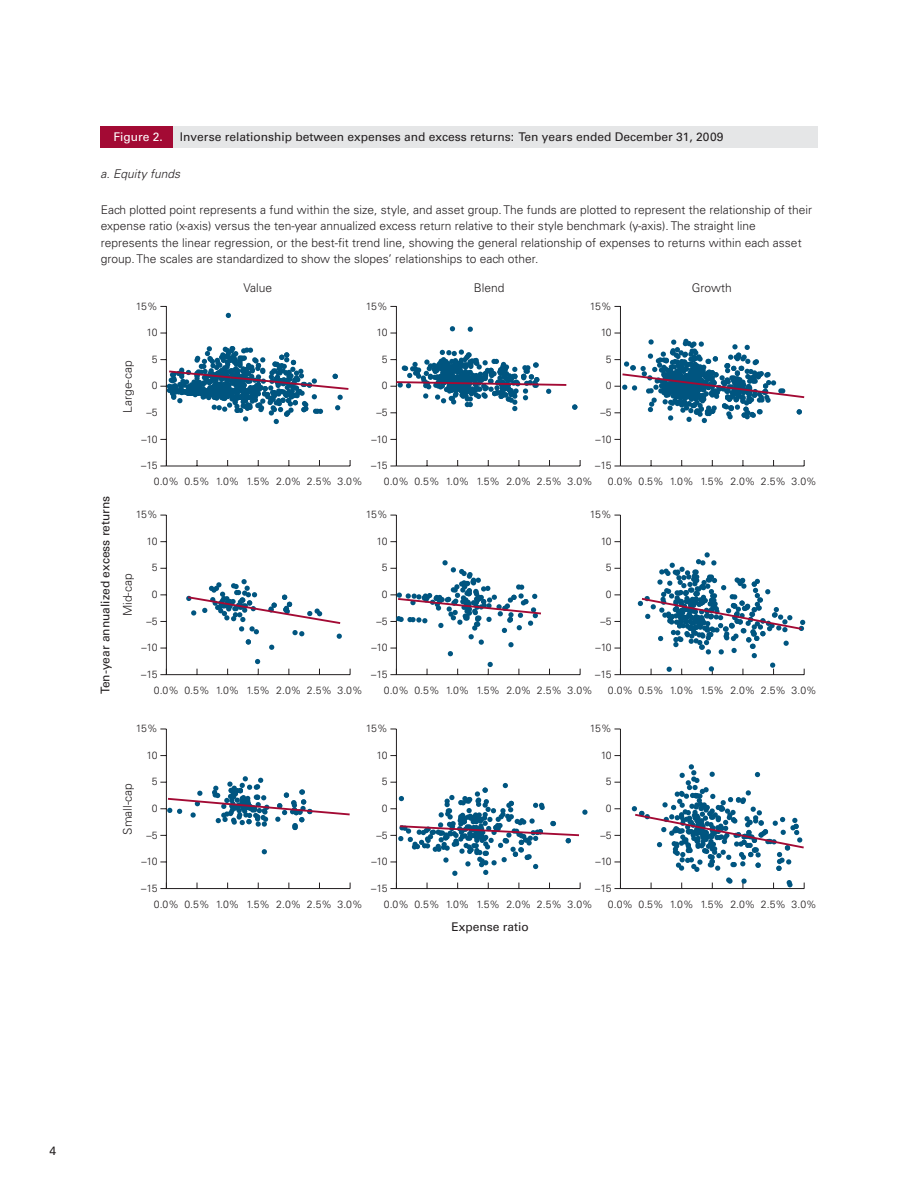
<style>
.page{position:relative;width:918px;height:1188px;background:#fff}
.page>*{position:absolute;margin:0;border:0;box-sizing:border-box;transform-origin:0 0}
.t1{font:300 12px/16.5px "Univers";color:#231f20}
.t2{font:12px "Univers";color:#231f20}
.t3{font:italic 300 12px "Univers";color:#231f20}
.t4{font:12px "Univers";color:#fff}
.t5{font:300 10.5px "Univers";letter-spacing:-.06em;color:#231f20}
</style>
<div class="page">
<div style="left:101px;top:126px;width:717px;height:21px;background:#e5e6e7"></div>
<div style="left:101px;top:126px;width:72px;height:21px;background:#a30a34"></div>
<hr style="left:620px;top:306px;width:1px;height:160px;background:#231f20">
<hr style="left:396px;top:306px;width:1px;height:160px;background:#231f20">
<hr style="left:166px;top:306px;width:1px;height:160px;background:#231f20">
<svg style="left:160px;top:460px;width:6px;height:7px"></svg>
<hr style="left:620px;top:888px;width:184px;height:1px;background:#231f20">
<hr style="left:620px;top:729px;width:1px;height:160px;background:#231f20">
<hr style="left:396px;top:888px;width:184px;height:1px;background:#231f20">
<hr style="left:396px;top:729px;width:1px;height:160px;background:#231f20">
<hr style="left:166px;top:888px;width:184px;height:1px;background:#231f20">
<hr style="left:166px;top:729px;width:1px;height:160px;background:#231f20">
<svg style="left:450px;top:326px;width:5px;height:5px"></svg>
<svg style="left:468px;top:327px;width:5px;height:5px"></svg>
<svg style="left:390px;top:349px;width:149px;height:20px"></svg>
<svg style="left:226px;top:313px;width:5px;height:5px"></svg>
<svg style="left:160px;top:346px;width:142px;height:78px"></svg>
<svg style="left:614px;top:333px;width:145px;height:36px"></svg>
<svg style="left:390px;top:850px;width:149px;height:26px"></svg>
<svg style="left:160px;top:808px;width:6px;height:6px"></svg>
<svg style="left:262px;top:850px;width:5px;height:4px"></svg>
<svg style="left:632px;top:850px;width:173px;height:39px"></svg>
<svg style="left:166px;top:369px;width:640px;height:481px"></svg>
<p class="t4" style="left:114px;top:130px;width:51px">Figure 2.</p>
<p class="t2" style="left:180px;top:130px;width:545px">Inverse relationship between expenses and excess returns: Ten years ended December 31, 2009</p>
<p class="t3" style="left:100px;top:166px;width:81px">a. Equity funds</p>
<p class="t1" style="left:101px;top:201px;width:713px">Each plotted point represents a fund within the size, style, and asset group. The funds are plotted to represent the relationship of their expense ratio (x-axis) versus the ten-year annualized excess return relative to their style benchmark (y-axis). The straight line represents the linear regression, or the best-fit trend line, showing the general relationship of expenses to returns within each asset group. The scales are standardized to show the slopes’ relationships to each other.</p>
<p class="t1" style="left:244px;top:280px;width:30px">Value</p>
<p class="t1" style="left:474px;top:280px;width:32px">Blend</p>
<p class="t1" style="left:692px;top:280px;width:41px">Growth</p>
<p class="t5" style="left:136px;top:300px;width:23px">15%</p>
<p class="t5" style="left:366px;top:300px;width:23px">15%</p>
<p class="t5" style="left:590px;top:300px;width:23px">15%</p>
<p class="t5" style="left:147px;top:326px;width:12px">10</p>
<p class="t5" style="left:377px;top:326px;width:12px">10</p>
<p class="t5" style="left:601px;top:326px;width:12px">10</p>
<p class="t1" style="left:119px;top:413px;width:54px;rotate:-90deg">Large-cap</p>
<p class="t5" style="left:152px;top:353px;width:7px">5</p>
<p class="t5" style="left:152px;top:379px;width:7px">0</p>
<p class="t5" style="left:146px;top:406px;width:13px">–5</p>
<p class="t5" style="left:382px;top:353px;width:7px">5</p>
<p class="t5" style="left:606px;top:353px;width:7px">5</p>
<p class="t5" style="left:382px;top:379px;width:7px">0</p>
<p class="t5" style="left:606px;top:379px;width:7px">0</p>
<p class="t5" style="left:376px;top:406px;width:13px">–5</p>
<p class="t5" style="left:601px;top:406px;width:13px">–5</p>
<p class="t5" style="left:141px;top:433px;width:18px">–10</p>
<p class="t5" style="left:371px;top:433px;width:18px">–10</p>
<p class="t5" style="left:595px;top:433px;width:18px">–10</p>
<p class="t5" style="left:141px;top:459px;width:18px">–15</p>
<p class="t5" style="left:371px;top:459px;width:18px">–15</p>
<p class="t5" style="left:595px;top:459px;width:18px">–15</p>
<p class="t2" style="left:98px;top:694px;width:200px;rotate:-90deg">Ten-year annualized excess returns</p>
<p class="t5" style="left:154px;top:475px;width:210px">0.0% 0.5% 1.0% 1.5% 2.0% 2.5% 3.0%</p>
<p class="t5" style="left:384px;top:475px;width:210px">0.0% 0.5% 1.0% 1.5% 2.0% 2.5% 3.0%</p>
<p class="t5" style="left:608px;top:475px;width:210px">0.0% 0.5% 1.0% 1.5% 2.0% 2.5% 3.0%</p>
<p class="t5" style="left:136px;top:508px;width:23px">15%</p>
<p class="t5" style="left:366px;top:508px;width:23px">15%</p>
<p class="t5" style="left:590px;top:508px;width:23px">15%</p>
<p class="t5" style="left:147px;top:535px;width:12px">10</p>
<p class="t5" style="left:377px;top:535px;width:12px">10</p>
<p class="t5" style="left:601px;top:535px;width:12px">10</p>
<p class="t5" style="left:152px;top:561px;width:7px">5</p>
<p class="t5" style="left:382px;top:561px;width:7px">5</p>
<p class="t5" style="left:606px;top:561px;width:7px">5</p>
<p class="t1" style="left:119px;top:616px;width:44px;rotate:-90deg">Mid-cap</p>
<p class="t5" style="left:152px;top:588px;width:7px">0</p>
<p class="t5" style="left:382px;top:588px;width:7px">0</p>
<p class="t5" style="left:606px;top:588px;width:7px">0</p>
<p class="t5" style="left:146px;top:615px;width:13px">–5</p>
<p class="t5" style="left:376px;top:615px;width:13px">–5</p>
<p class="t5" style="left:601px;top:615px;width:13px">–5</p>
<p class="t5" style="left:141px;top:641px;width:18px">–10</p>
<p class="t5" style="left:371px;top:641px;width:18px">–10</p>
<p class="t5" style="left:595px;top:641px;width:18px">–10</p>
<p class="t5" style="left:141px;top:668px;width:18px">–15</p>
<p class="t5" style="left:371px;top:668px;width:18px">–15</p>
<p class="t5" style="left:595px;top:668px;width:18px">–15</p>
<p class="t5" style="left:154px;top:684px;width:210px">0.0% 0.5% 1.0% 1.5% 2.0% 2.5% 3.0%</p>
<p class="t5" style="left:384px;top:684px;width:210px">0.0% 0.5% 1.0% 1.5% 2.0% 2.5% 3.0%</p>
<p class="t5" style="left:608px;top:684px;width:210px">0.0% 0.5% 1.0% 1.5% 2.0% 2.5% 3.0%</p>
<p class="t5" style="left:136px;top:722px;width:23px">15%</p>
<p class="t5" style="left:366px;top:722px;width:23px">15%</p>
<p class="t5" style="left:590px;top:722px;width:23px">15%</p>
<p class="t5" style="left:147px;top:749px;width:12px">10</p>
<p class="t5" style="left:377px;top:749px;width:12px">10</p>
<p class="t5" style="left:601px;top:749px;width:12px">10</p>
<p class="t1" style="left:119px;top:835px;width:53px;rotate:-90deg">Small-cap</p>
<p class="t5" style="left:152px;top:775px;width:7px">5</p>
<p class="t5" style="left:152px;top:802px;width:7px">0</p>
<p class="t5" style="left:146px;top:829px;width:13px">–5</p>
<p class="t5" style="left:382px;top:775px;width:7px">5</p>
<p class="t5" style="left:606px;top:775px;width:7px">5</p>
<p class="t5" style="left:382px;top:802px;width:7px">0</p>
<p class="t5" style="left:606px;top:802px;width:7px">0</p>
<p class="t5" style="left:376px;top:829px;width:13px">–5</p>
<p class="t5" style="left:601px;top:829px;width:13px">–5</p>
<p class="t5" style="left:141px;top:855px;width:18px">–10</p>
<p class="t5" style="left:371px;top:855px;width:18px">–10</p>
<p class="t5" style="left:595px;top:855px;width:18px">–10</p>
<p class="t5" style="left:141px;top:882px;width:18px">–15</p>
<p class="t5" style="left:371px;top:882px;width:18px">–15</p>
<p class="t5" style="left:595px;top:882px;width:18px">–15</p>
<p class="t5" style="left:154px;top:898px;width:210px">0.0% 0.5% 1.0% 1.5% 2.0% 2.5% 3.0%</p>
<p class="t5" style="left:384px;top:898px;width:210px">0.0% 0.5% 1.0% 1.5% 2.0% 2.5% 3.0%</p>
<p class="t2" style="left:452px;top:920px;width:79px">Expense ratio</p>
<p class="t5" style="left:608px;top:898px;width:210px">0.0% 0.5% 1.0% 1.5% 2.0% 2.5% 3.0%</p>
<p class="t2" style="left:50px;top:1143px;width:8px">4</p>
</div>
